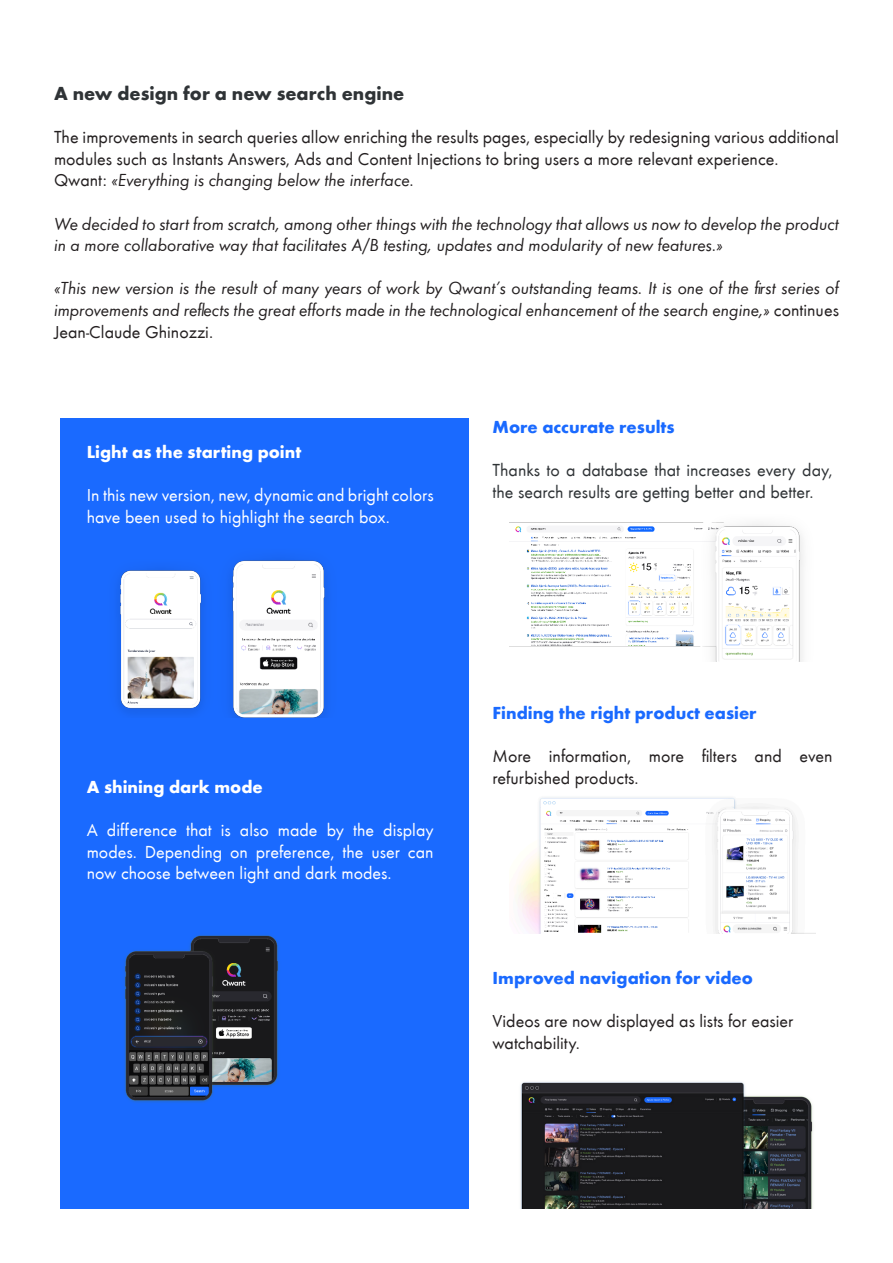
<style>
.page{position:relative;width:893px;height:1263px;background:#fff}
.page>*{position:absolute;margin:0;border:0;box-sizing:border-box;transform-origin:0 0}
.t1{font:700 19.5px "Futura Round";color:#2f3336}
.t2{font:italic 18px/21.6px "Futura Round";color:#231f20}
.t3{font:18px/21.6px "Futura Round";color:#231f20}
.t4{font:18px/21.6px "Futura Round";color:#fff;text-align:justify}
.t5{font:18px/21.6px "Futura Round";color:#2f3336}
.t6{font:700 18px "Futura Round";color:#1a6aff}
.t7{font:700 18px "Futura Round";color:#fff}
.s1{font-style:normal}
</style>
<div class="page">
<div style="left:60px;top:419px;width:409px;height:790px;background:#1a6aff"></div>
<img style="left:124px;top:935px;width:155px;height:168px">
<img style="left:509px;top:522px;width:294px;height:140px">
<img style="left:514px;top:797px;width:302px;height:137px">
<img style="left:520px;top:1082px;width:293px;height:127px">
<img style="left:117px;top:558px;width:211px;height:159px">
<p class="t1" style="left:54px;top:78px;width:352px">A new design for a new search engine</p>
<p class="t3" style="left:54px;top:125px;width:786px">The improvements in search queries allow enriching the results pages, especially by redesigning various additional modules such as Instants Answers, Ads and Content Injections to bring users a more relevant experience.</p>
<p class="t2" style="left:54px;top:169px;width:362px"><span class="s1">Qwant:</span> «Everything is changing below the interface.</p>
<p class="t2" style="left:54px;top:212px;width:786px">We decided to start from scratch, among other things with the technology that allows us now to develop the product in a more collaborative way that facilitates A/B testing, updates and modularity of new features.»</p>
<p class="t2" style="left:54px;top:277px;width:786px;text-align:justify">«This new version is the result of many years of work by Qwant’s outstanding teams. It is one of the first series of improvements and reflects the great efforts made in the technological enhancement of the search engine,» <span class="s1">continues Jean-Claude Ghinozzi.</span></p>
<p class="t7" style="left:87px;top:438px;width:216px">Light as the starting point</p>
<p class="t4" style="left:87px;top:483px;width:348px">In this new version, new, dynamic and bright colors have been used to highlight the search box.</p>
<p class="t6" style="left:492px;top:413px;width:184px">More accurate results</p>
<p class="t5" style="left:492px;top:458px;width:341px">Thanks to a database that increases every day, the search results are getting better and better.</p>
<p class="t7" style="left:87px;top:773px;width:178px">A shining dark mode</p>
<p class="t4" style="left:87px;top:818px;width:348px">A difference that is also made by the display modes. Depending on preference, the user can now choose between light and dark modes.</p>
<p class="t6" style="left:492px;top:699px;width:266px">Finding the right product easier</p>
<p class="t3" style="left:492px;top:744px;width:341px">More information, more filters and even refurbished products.</p>
<p class="t6" style="left:492px;top:964px;width:262px">Improved navigation for video</p>
<p class="t3" style="left:492px;top:1009px;width:302px">Videos are now displayed as lists for easier watchability.</p>
</div>
